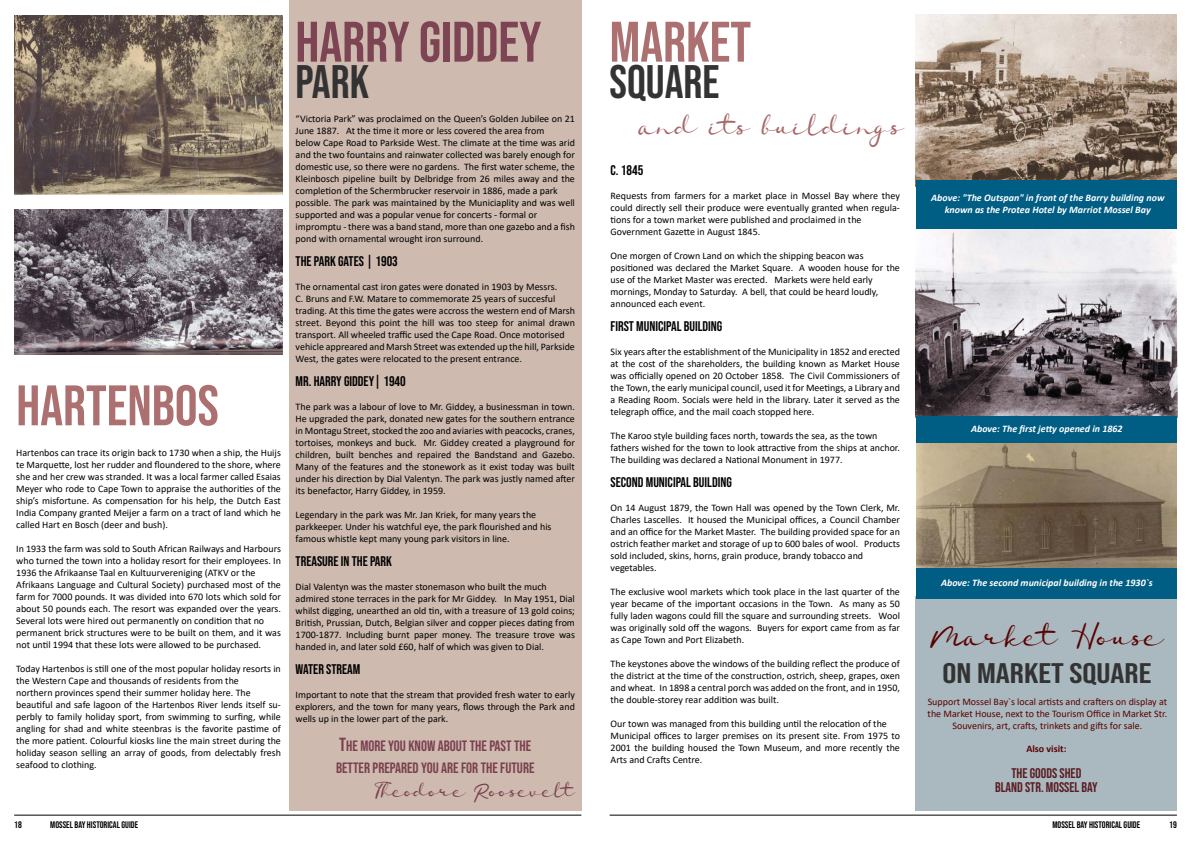
<style>
.page{position:relative;width:1191px;height:842px;background:#fff}
.page>*{position:absolute;margin:0;border:0;box-sizing:border-box;transform-origin:0 0}
.t1{font:57px "Bebas Neue";color:#ac7070}
.t2{font:57px "Bebas Neue";color:#7d4453}
.t3{font:47px "Bebas Neue";color:#333334}
.t4{font:29px "Chamelon";color:#590202}
.t5{font:28.4px "Bebas Neue";color:#333334;scale:1.23 1}
.t6{font:27px "Chamelon";color:#a66565}
.t7{font:19px "Chamelon";color:#7a404f}
.t8{font:15px/22px "Bebas Neue";color:#7a404f}
.t9{font:14px "Bebas Neue";color:#000}
.t10{font:14px/14px "Bebas Neue";color:#591c21;text-align:center}
.t11{font:10px/12px "Calibri";color:#000}
.t12{font:italic 700 10px/12px "Calibri";color:#fff;text-align:center}
.t13{font:10px/12px "Calibri";color:#590202;text-align:center}
.t14{font:700 10px "Calibri";color:#590202}
.t15{font:9.5px "Bebas Neue";color:#000}
.s1{font-size:19px}
</style>
<div class="page">
<hr style="left:14px;top:815px;width:567px;height:1px;background:#000">
<hr style="left:609px;top:815px;width:567px;height:1px;background:#000">
<div style="left:289px;top:0;width:292px;height:811px;background:#cebaaf"></div>
<img style="left:916px;top:14px;width:260px;height:166px">
<img style="left:916px;top:221px;width:261px;height:196px">
<img style="left:916px;top:443px;width:260px;height:125px">
<div style="left:916px;top:596px;width:260px;height:215px;background:#aab9bf"></div>
<div style="left:916px;top:180px;width:260px;height:49px;background:#005d83"></div>
<div style="left:916px;top:568px;width:260px;height:31px;background:#005d83"></div>
<img style="left:14px;top:209px;width:269px;height:146px">
<img style="left:14px;top:15px;width:269px;height:179px">
<div style="left:916px;top:417px;width:260px;height:26px;background:#005d83"></div>
<h1 class="t1" style="left:16px;top:376px;width:204px">HARTENBOS</h1>
<p class="t11" style="left:16px;top:446px;width:266px;text-align:justify">Hartenbos can trace its origin back to 1730 when a ship, the Huijs te Marquette, lost her rudder and floundered to the shore, where she and her crew was stranded. It was a local farmer called Esaias Meyer who rode to Cape Town to appraise the authorities of the ship’s misfortune. As compensation for his help, the Dutch East India Company granted Meijer a farm on a tract of land which he called Hart en Bosch (deer and bush).</p>
<p class="t11" style="left:16px;top:542px;width:266px">In 1933 the farm was sold to South African Railways and Harbours who turned the town into a holiday resort for their employees. In 1936 the Afrikaanse Taal en Kultuurvereniging (ATKV or the Afrikaans Language and Cultural Society) purchased most of the farm for 7000 pounds. It was divided into 670 lots which sold for about 50 pounds each. The resort was expanded over the years.<br>Several lots were hired out permanently on condition that no permanent brick structures were to be built on them, and it was not until 1994 that these lots were allowed to be purchased.</p>
<p class="t11" style="left:16px;top:662px;width:266px">Today Hartenbos is still one of the most popular holiday resorts in the Western Cape and thousands of residents from the<br>northern provinces spend their summer holiday here. The beautiful and safe lagoon of the Hartenbos River lends itself su&shy;perbly to family holiday sport, from swimming to surfing, while angling for shad and white steenbras is the favorite pastime of the more patient. Colourful kiosks line the main street during the holiday season selling an array of goods, from delectably fresh seafood to clothing.</p>
<p class="t15" style="left:14px;top:820px;width:9px">18</p>
<p class="t15" style="left:50px;top:820px;width:89px">MOSSEL BAY HISTORICAL GUIDE</p>
<h1 class="t2" style="left:295px;top:13px;width:248px">HARRY GIDDEY</h1>
<h2 class="t3" style="left:295px;top:57px;width:75px">PARK</h2>
<p class="t11" style="left:296px;top:113px;width:281px">“Victoria Park” was proclaimed on the Queen’s Golden Jubilee on 21<br>June 1887. At the time it more or less covered the area from<br>below Cape Road to Parkside West. The climate at the time was arid and the two fountains and rainwater collected was barely enough for domestic use, so there were no gardens. The first water scheme, the Kleinbosch pipeline built by Delbridge from 26 miles away and the completion of the Schermbrucker reservoir in 1886, made a park possible. The park was maintained by the Municiaplity and was well supported and was a popular venue for concerts - formal or impromptu - there was a band stand, more than one gazebo and a fish pond with ornamental wrought iron surround.</p>
<h3 class="t9" style="left:296px;top:254px;width:104px">THE PARK GATES | 1903</h3>
<p class="t11" style="left:296px;top:281px;width:281px">The ornamental cast iron gates were donated in 1903 by Messrs.<br>C. Bruns and F.W. Matare to commemorate 25 years of succesful trading. At this time the gates were accross the western end of Marsh street. Beyond this point the hill was too steep for animal drawn transport. All wheeled traffic used the Cape Road. Once motorised vehicle appreared and Marsh Street was extended up the hill, Parkside West, the gates were relocated to the present entrance.</p>
<h3 class="t9" style="left:296px;top:374px;width:112px">MR. HARRY GIDDEY| 1940</h3>
<p class="t11" style="left:296px;top:401px;width:281px;text-align:justify">The park was a labour of love to Mr. Giddey, a businessman in town.<br>He upgraded the park, donated new gates for the southern entrance in Montagu Street, stocked the zoo and aviaries with peacocks, cranes, tortoises, monkeys and buck. Mr. Giddey created a playground for children, built benches and repaired the Bandstand and Gazebo.<br>Many of the features and the stonework as it exist today was built under his direction by Dial Valentyn. The park was justly named after its benefactor, Harry Giddey, in 1959.</p>
<p class="t11" style="left:296px;top:509px;width:257px">Legendary in the park was Mr. Jan Kriek, for many years the parkkeeper. Under his watchful eye, the park flourished and his famous whistle kept many young park visitors in line.</p>
<h3 class="t9" style="left:296px;top:554px;width:98px">TREASURE IN THE PARK</h3>
<p class="t11" style="left:296px;top:581px;width:281px">Dial Valentyn was the master stonemason who built the much admired stone terraces in the park for Mr Giddey. In May 1951, Dial whilst digging, unearthed an old tin, with a treasure of 13 gold coins; British, Prussian, Dutch, Belgian silver and copper pieces dating from 1700-1877. Including burnt paper money. The treasure trove was handed in, and later sold £60, half of which was given to Dial.</p>
<h3 class="t9" style="left:296px;top:662px;width:66px">WATER STREAM</h3>
<p class="t11" style="left:296px;top:690px;width:281px;text-align:justify">Important to note that the stream that provided fresh water to early explorers, and the town for many years, flows through the Park and wells up in the lower part of the park.</p>
<h3 class="t8" style="left:336px;top:735px;width:200px"><span class="s1">T</span>HE MORE YOU KNOW ABOUT THE PAST THE<br>BETTER PREPARED YOU ARE FOR THE FUTURE</h3>
<h3 class="t7" style="left:376px;top:779px;width:200px">Theodore Roosevelt</h3>
<h1 class="t1" style="left:609px;top:13px;width:143px">MARKET</h1>
<h2 class="t3" style="left:609px;top:57px;width:111px">SQUARE</h2>
<h3 class="t6" style="left:640px;top:110px;width:265px">and its buildings</h3>
<h3 class="t9" style="left:610px;top:163px;width:34px">C. 1845</h3>
<p class="t11" style="left:610px;top:191px;width:291px">Requests from farmers for a market place in Mossel Bay where they could directly sell their produce were eventually granted when regula&shy;tions for a town market were published and proclaimed in the Government Gazette in August 1845.</p>
<p class="t11" style="left:610px;top:250px;width:291px">One morgen of Crown Land on which the shipping beacon was positioned was declared the Market Square. A wooden house for the use of the Market Master was erected. Markets were held early mornings, Monday to Saturday. A bell, that could be heard loudly, announced each event.</p>
<h3 class="t9" style="left:610px;top:319px;width:113px">FIRST MUNICIPAL BUILDING</h3>
<p class="t11" style="left:610px;top:346px;width:291px;text-align:justify">Six years after the establishment of the Municipality in 1852 and erected at the cost of the shareholders, the building known as Market House was officially opened on 20 October 1858. The Civil Commissioners of the Town, the early municipal council, used it for Meetings, a Library and a Reading Room. Socials were held in the library. Later it served as the telegraph office, and the mail coach stopped here.</p>
<p class="t11" style="left:610px;top:430px;width:291px">The Karoo style building faces north, towards the sea, as the town fathers wished for the town to look attractive from the ships at anchor.<br>The building was declared a National Monument in 1977.</p>
<h3 class="t9" style="left:610px;top:475px;width:123px">SECOND MUNICIPAL BUILDING</h3>
<p class="t11" style="left:610px;top:502px;width:291px">On 14 August 1879, the Town Hall was opened by the Town Clerk, Mr.<br>Charles Lascelles. It housed the Municipal offices, a Council Chamber and an office for the Market Master. The building provided space for an ostrich feather market and storage of up to 600 bales of wool. Products sold included, skins, horns, grain produce, brandy tobacco and vegetables.</p>
<p class="t11" style="left:610px;top:586px;width:291px;text-align:justify">The exclusive wool markets which took place in the last quarter of the year became of the important occasions in the Town. As many as 50 fully laden wagons could fill the square and surrounding streets. Wool was originally sold off the wagons. Buyers for export came from as far as Cape Town and Port Elizabeth.</p>
<p class="t11" style="left:610px;top:658px;width:291px;text-align:justify">The keystones above the windows of the building reflect the produce of the district at the time of the construction, ostrich, sheep, grapes, oxen and wheat. In 1898 a central porch was added on the front, and in 1950, the double-storey rear addition was built.</p>
<p class="t11" style="left:610px;top:718px;width:291px">Our town was managed from this building until the relocation of the Municipal offices to larger premises on its present site. From 1975 to 2001 the building housed the Town Museum, and more recently the Arts and Crafts Centre.</p>
<p class="t12" style="left:931px;top:192px;width:235px">Above: "The Outspan" in front of the Barry building now known as the Protea Hotel by Marriot Mossel Bay</p>
<p class="t12" style="left:971px;top:422px;width:153px">Above: The first jetty opened in 1862</p>
<p class="t12" style="left:941px;top:577px;width:213px">Above: The second municipal building in the 1930`s</p>
<h3 class="t4" style="left:931px;top:619px;width:234px">Market House</h3>
<h3 class="t5" style="left:942px;top:659px;width:171px">ON MARKET SQUARE</h3>
<p class="t13" style="left:927px;top:695px;width:241px">Support Mossel Bay`s local artists and crafters on display at the Market House, next to the Tourism Office in Market Str.<br>Souvenirs, art, crafts, trinkets and gifts for sale.</p>
<p class="t14" style="left:1026px;top:745px;width:42px">Also visit:</p>
<h3 class="t10" style="left:995px;top:766px;width:104px">THE GOODS SHED<br>BLAND STR. MOSSEL BAY</h3>
<p class="t15" style="left:1052px;top:820px;width:89px">MOSSEL BAY HISTORICAL GUIDE</p>
<p class="t15" style="left:1169px;top:820px;width:9px">19</p>
</div>
